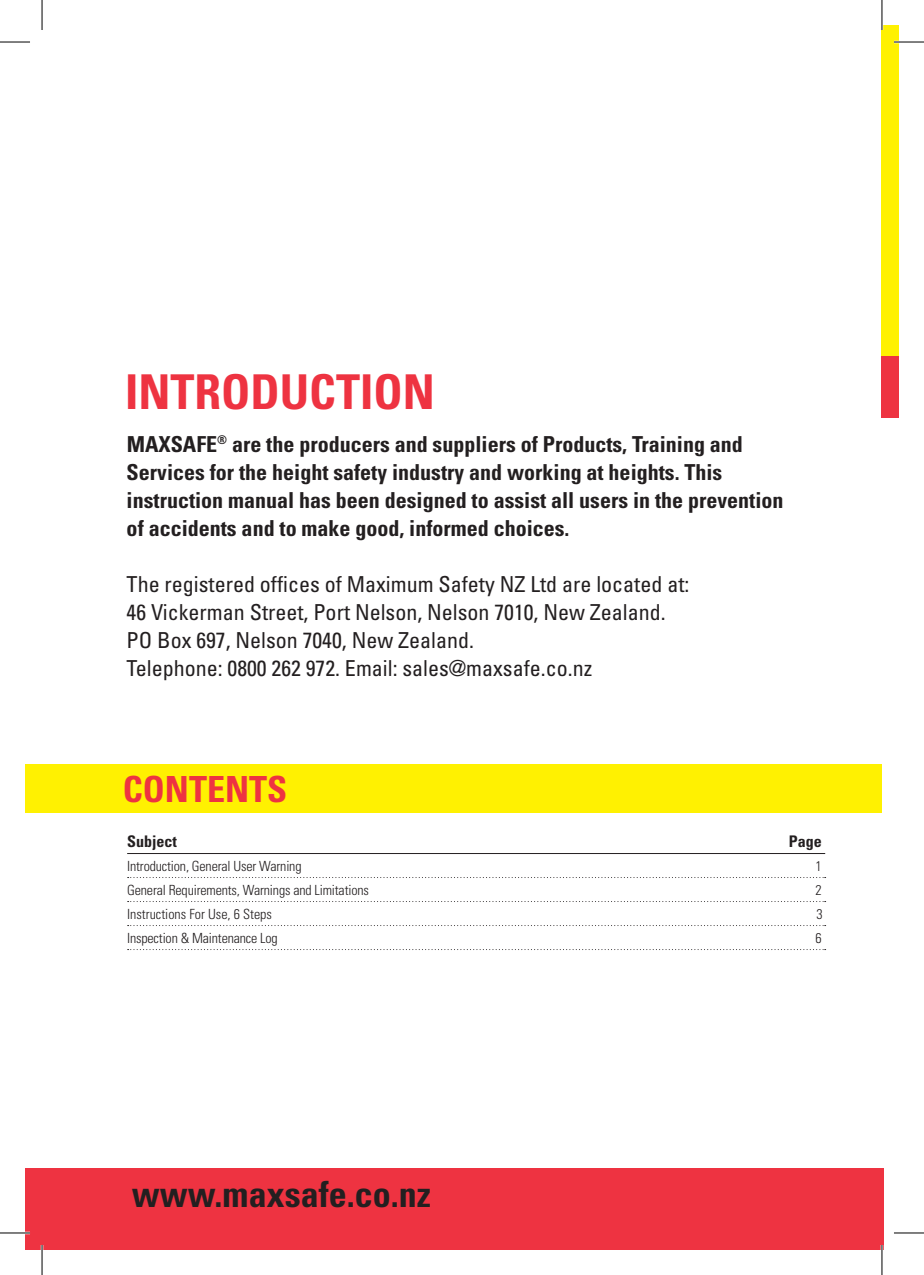
<style>
.page{position:relative;width:924px;height:1275px;background:#fff}
.page>*{position:absolute;margin:0;border:0;box-sizing:border-box;transform-origin:0 0}
.t1{font:700 condensed 48px "Univers";color:#ee3341}
.t2{font:700 condensed 36px "Univers";color:#231f20}
.t3{font:700 condensed 36px "Univers";color:#ee3341}
.t4{font:700 condensed 22px/28px "Univers";color:#231f20}
.t5{font:condensed 22px/28px "Univers";color:#231f20}
.t6{font:700 condensed 16px "Univers";color:#231f20}
.t7{font:300 condensed 14px "Univers";letter-spacing:-.01em;color:#231f20}
</style>
<div class="page">
<div style="left:25px;top:1168px;width:858px;height:82px;background:#ee3341"></div>
<div style="left:25px;top:763px;width:856px;height:49px;background:#fff101"></div>
<hr style="left:127px;top:853px;width:697px;height:1px;background:#231f20">
<svg style="left:128px;top:877px;width:697px;height:1px"></svg>
<svg style="left:128px;top:901px;width:697px;height:1px"></svg>
<svg style="left:128px;top:925px;width:697px;height:1px"></svg>
<svg style="left:128px;top:949px;width:697px;height:1px"></svg>
<div style="left:881px;top:25px;width:17px;height:332px;background:#fff101"></div>
<div style="left:881px;top:357px;width:17px;height:60px;background:#ee3341"></div>
<hr style="left:893px;top:41px;width:30px;height:2px;background:#fff">
<hr style="left:0;top:1231px;width:30px;height:3px;background:#fff">
<hr style="left:41px;top:1245px;width:2px;height:30px;background:#fff">
<hr style="left:880px;top:1245px;width:2px;height:30px;background:#fff">
<hr style="left:0;top:42px;width:30px;height:1px;background:#000">
<hr style="left:893px;top:42px;width:30px;height:1px;background:#000">
<hr style="left:0;top:1232px;width:30px;height:1px;background:#000">
<hr style="left:893px;top:1232px;width:30px;height:1px;background:#000">
<hr style="left:42px;top:0;width:1px;height:30px;background:#000">
<hr style="left:42px;top:1245px;width:1px;height:30px;background:#000">
<hr style="left:881px;top:0;width:1px;height:30px;background:#000">
<hr style="left:881px;top:1245px;width:1px;height:30px;background:#000">
<h1 class="t1" style="left:125px;top:362px;width:311px">INTRODUCTION</h1>
<p class="t4" style="left:127px;top:430px;width:658px">MAXSAFE<sup>®</sup> are the producers and suppliers of Products, Training and Services for the height safety industry and working at heights. This instruction manual has been designed to assist all users in the prevention of accidents and to make good, informed choices.</p>
<p class="t5" style="left:127px;top:569px;width:564px">The registered offices of Maximum Safety NZ Ltd are located at:<br>46 Vickerman Street, Port Nelson, Nelson 7010, New Zealand.<br>PO Box 697, Nelson 7040, New Zealand.<br>Telephone: 0800 262 972. Email: sales@maxsafe.co.nz</p>
<h2 class="t3" style="left:123px;top:767px;width:166px">CONTENTS</h2>
<p class="t6" style="left:127px;top:832px;width:51px">Subject</p>
<p class="t6" style="left:788px;top:832px;width:34px">Page</p>
<p class="t7" style="left:127px;top:858px;width:176px">Introduction, General User Warning</p>
<p class="t7" style="left:815px;top:858px;width:8px">1</p>
<p class="t7" style="left:127px;top:882px;width:243px">General Requirements, Warnings and Limitations</p>
<p class="t7" style="left:815px;top:882px;width:8px">2</p>
<p class="t7" style="left:127px;top:906px;width:146px">Instructions For Use, 6 Steps</p>
<p class="t7" style="left:816px;top:906px;width:8px">3</p>
<p class="t7" style="left:127px;top:930px;width:152px">Inspection &amp; Maintenance Log</p>
<p class="t7" style="left:815px;top:930px;width:8px">6</p>
<h2 class="t2" style="left:132px;top:1172px;width:300px">www.maxsafe.co.nz</h2>
</div>
